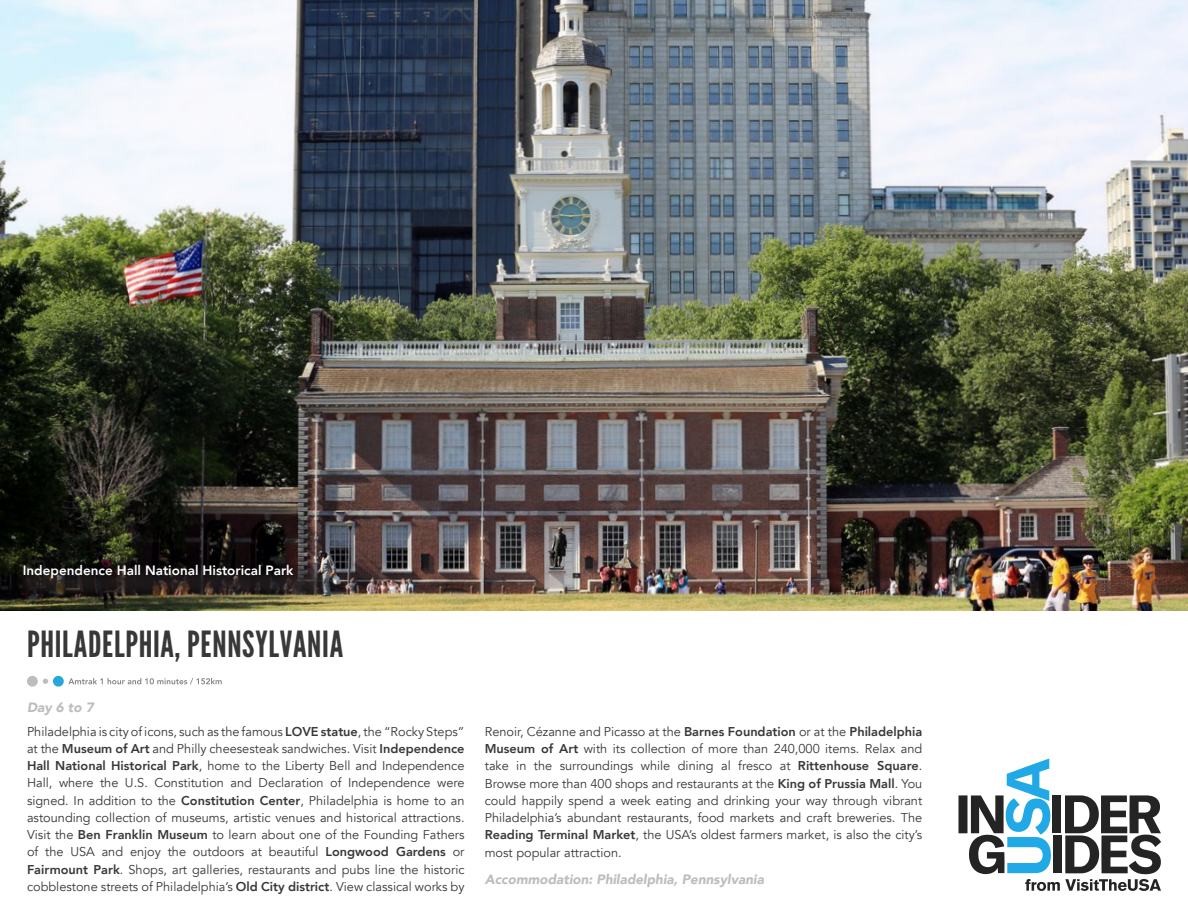
<style>
.page{position:relative;width:1188px;height:918px;background:#fff}
.page>*{position:absolute;margin:0;border:0;box-sizing:border-box;transform-origin:0 0}
.Section_Title_no_lin{font:36px "League Gothic";letter-spacing:.02em;color:#383839}
.Accommodation{font:italic 900 13.5px "Avenir";color:#bcbdc0}
.t1{font:800 13.5px "Avenir";color:#fff}
.t2{font:12.75px/17.2px "Avenir";color:#383839;text-align:justify}
.s1{font-weight:800}
</style>
<div class="page">
<img style="left:0;top:0;width:1188px;height:610px">
<svg style="left:958px;top:759px;width:203px;height:132px"></svg>
<div style="left:14px;top:562px;width:318px;height:41px;background:#231f20;opacity:.75"></div>
<svg style="left:43px;top:679px;width:5px;height:5px"></svg>
<div style="left:53px;top:676px;width:11px;height:11px;background:#28a7df;border-radius:50%"></div>
<div style="left:27px;top:676px;width:11px;height:11px;background:#bcbdc0;border-radius:50%"></div>
<svg style="left:68px;top:678px;width:154px;height:7px"></svg>
<p class="t1" style="left:23px;top:560px;width:272px">Independence Hall National Historical Park</p>
<p class="Section_Title_no_lin" style="left:27px;top:623px;width:318px">PHILADELPHIA, PENNSYLVANIA</p>
<p class="Accommodation" style="left:27px;top:696px;width:68px">Day 6 to 7</p>
<p class="t2" style="left:27px;top:723px;width:439px">Philadelphia is city of icons, such as the famous <span class="s1">LOVE statue</span>, the “Rocky Steps” at the <span class="s1">Museum of Art</span> and Philly cheesesteak sandwiches. Visit <span class="s1">Independence Hall National Historical Park</span>, home to the Liberty Bell and Independence Hall, where the U.S. Constitution and Declaration of Independence were signed. In addition to the <span class="s1">Constitution Center</span>, Philadelphia is home to an astounding collection of museums, artistic venues and historical attractions.<br>Visit the <span class="s1">Ben Franklin Museum</span> to learn about one of the Founding Fathers of the USA and enjoy the outdoors at beautiful <span class="s1">Longwood Gardens</span> or <span class="s1">Fairmount Park</span>. Shops, art galleries, restaurants and pubs line the historic cobblestone streets of Philadelphia’s <span class="s1">Old City district</span>. View classical works by</p>
<p class="t2" style="left:485px;top:723px;width:439px">Renoir, Cézanne and Picasso at the <span class="s1">Barnes Foundation</span> or at the <span class="s1">Philadelphia Museum of Art</span> with its collection of more than 240,000 items. Relax and take in the surroundings while dining al fresco at <span class="s1">Rittenhouse Square</span>.<br>Browse more than 400 shops and restaurants at the <span class="s1">King of Prussia Mall</span>. You could happily spend a week eating and drinking your way through vibrant Philadelphia’s abundant restaurants, food markets and craft breweries. The <span class="s1">Reading Terminal Market</span>, the USA’s oldest farmers market, is also the city’s most popular attraction.</p>
<p class="Accommodation" style="left:485px;top:868px;width:281px">Accommodation: Philadelphia, Pennsylvania</p>
</div>
